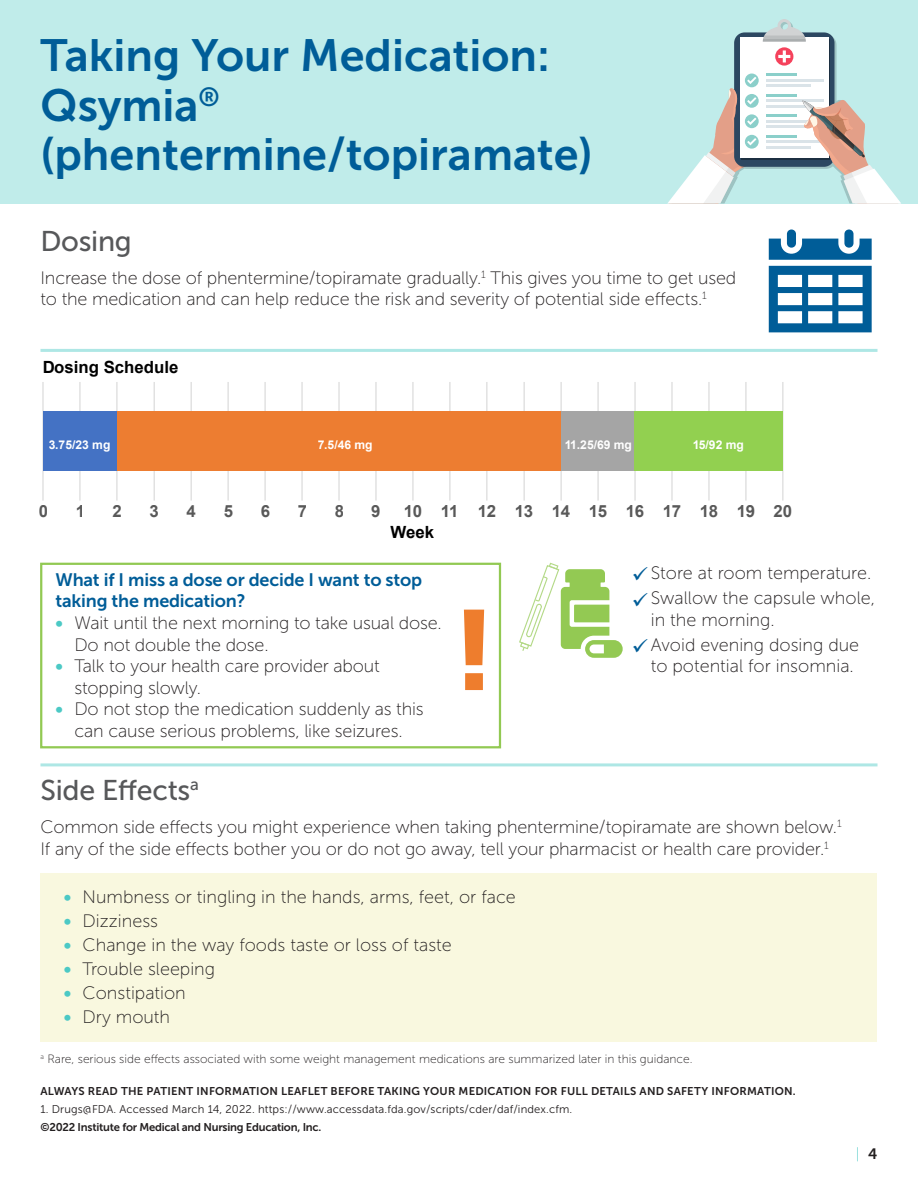
<style>
.page{position:relative;width:918px;height:1188px;background:#fff}
.page>*{position:absolute;margin:0;border:0;box-sizing:border-box;transform-origin:0 0}
.t1{font:112.5px "Museo Sans 900";color:#ee7d2d}
.t2{font:45px/49.5px "Museo Sans 700";color:#005d98}
.t3{font:28.5px "Museo Sans 500";letter-spacing:-.01em;color:#57585a}
.Text_-_no_bullet{font:18px/21.6px "Museo Sans 100";letter-spacing:-.01em;color:#231f20}
.Sub_Head{font:18px/21px "Museo Sans 700";letter-spacing:-.01em;color:#005d98}
.t4{font:700 16.8px "Arial";color:#595959}
.t5{font:700 16.8px "Arial";color:#000}
.t6{font:15px "Museo Sans 100";color:#4cc9c5}
.t7{font:700 12.15px "Arial";color:#fff}
.t8{font:12px "Museo Sans 100";color:#231f20}
.t9{font:11.25px "Museo Sans 700";letter-spacing:.02em;color:#231f20}
.t10{font:11.25px "Museo Sans 300";letter-spacing:.01em;color:#231f20}
.t11{font:11.25px "Museo Sans 700";letter-spacing:-.02em;color:#231f20}
.s1{font-family:"Museo Sans 700";color:#4cc9c5}
.s2{color:#005d98}
.s3{font-family:"Museo Sans 700";color:#231f20}
</style>
<div class="page">
<div style="left:0;top:0;width:918px;height:204px;background:#c0ecea"></div>
<svg style="left:667px;top:19px;width:234px;height:185px"></svg>
<div style="left:40px;top:873px;width:838px;height:169px;background:#f9f8df"></div>
<svg style="left:519px;top:563px;width:104px;height:95px"></svg>
<div style="left:787px;top:229px;width:9px;height:19px;background:#005d98;border-radius:5px"></div>
<svg style="left:769px;top:266px;width:103px;height:66px"></svg>
<div style="left:844px;top:229px;width:10px;height:19px;background:#005d98;border-radius:5px"></div>
<svg style="left:769px;top:239px;width:103px;height:21px"></svg>
<hr style="left:40px;top:349px;width:838px;height:3px;background:#aee7e5">
<hr style="left:40px;top:763px;width:838px;height:3px;background:#aee7e5">
<div style="left:40px;top:563px;width:461px;height:185px;border:2px solid #92c953"></div>
<hr style="left:782px;top:382px;width:1px;height:119px;background:#d9d9d9">
<hr style="left:745px;top:382px;width:2px;height:119px;background:#d9d9d9">
<hr style="left:708px;top:382px;width:2px;height:119px;background:#d9d9d9">
<hr style="left:671px;top:382px;width:2px;height:119px;background:#d9d9d9">
<hr style="left:634px;top:382px;width:2px;height:119px;background:#d9d9d9">
<hr style="left:597px;top:382px;width:2px;height:119px;background:#d9d9d9">
<hr style="left:561px;top:382px;width:1px;height:119px;background:#d9d9d9">
<hr style="left:524px;top:382px;width:1px;height:119px;background:#d9d9d9">
<hr style="left:486px;top:382px;width:1px;height:119px;background:#d9d9d9">
<hr style="left:449px;top:382px;width:1px;height:119px;background:#d9d9d9">
<hr style="left:412px;top:382px;width:2px;height:119px;background:#d9d9d9">
<hr style="left:375px;top:382px;width:2px;height:119px;background:#d9d9d9">
<hr style="left:338px;top:382px;width:2px;height:119px;background:#d9d9d9">
<hr style="left:301px;top:382px;width:2px;height:119px;background:#d9d9d9">
<hr style="left:265px;top:382px;width:1px;height:119px;background:#d9d9d9">
<hr style="left:228px;top:382px;width:1px;height:119px;background:#d9d9d9">
<hr style="left:191px;top:382px;width:1px;height:119px;background:#d9d9d9">
<hr style="left:154px;top:382px;width:1px;height:119px;background:#d9d9d9">
<hr style="left:116px;top:382px;width:1px;height:119px;background:#d9d9d9">
<hr style="left:79px;top:382px;width:2px;height:119px;background:#d9d9d9">
<hr style="left:42px;top:382px;width:2px;height:119px;background:#d9d9d9">
<div style="left:43px;top:412px;width:74px;height:59px;background:#4472c4"></div>
<div style="left:117px;top:412px;width:444px;height:59px;background:#ed7d31"></div>
<div style="left:561px;top:412px;width:74px;height:59px;background:#a5a5a5"></div>
<div style="left:635px;top:412px;width:148px;height:59px;background:#92d050"></div>
<h2 class="t2" style="left:40px;top:31px;width:554px">Taking Your Medication:<br>Qsymia<sup>® </sup>(phentermine/topiramate)</h2>
<p class="t3" style="left:40px;top:225px;width:93px">Dosing</p>
<p class="Text_-_no_bullet" style="left:40px;top:267px;width:697px">Increase the dose of phentermine/topiramate gradually.<sup>1</sup> This gives you time to get used to the medication and can help reduce the risk and severity of potential side effects.<sup>1</sup></p>
<p class="t5" style="left:42px;top:356px;width:138px">Dosing Schedule</p>
<p class="t7" style="left:49px;top:437px;width:63px">3.75/23 mg</p>
<p class="t7" style="left:318px;top:437px;width:57px">7.5/46 mg</p>
<p class="t7" style="left:564px;top:437px;width:69px">11.25/69 mg</p>
<p class="t7" style="left:692px;top:437px;width:53px">15/92 mg</p>
<p class="t4" style="left:38px;top:500px;width:11px">0</p>
<p class="t4" style="left:75px;top:500px;width:11px">1</p>
<p class="t4" style="left:112px;top:500px;width:11px">2</p>
<p class="t4" style="left:149px;top:500px;width:11px">3</p>
<p class="t4" style="left:186px;top:500px;width:11px">4</p>
<p class="t4" style="left:223px;top:500px;width:11px">5</p>
<p class="t4" style="left:260px;top:500px;width:11px">6</p>
<p class="t4" style="left:297px;top:500px;width:11px">7</p>
<p class="t4" style="left:334px;top:500px;width:11px">8</p>
<p class="t4" style="left:371px;top:500px;width:11px">9</p>
<p class="t4" style="left:404px;top:500px;width:390px">10 11 12 13 14 15 16 17 18 19 20</p>
<p class="t5" style="left:391px;top:521px;width:45px">Week</p>
<p class="Sub_Head" style="left:56px;top:570px;width:368px">What if I miss a dose or decide I want to stop taking the medication?</p>
<p class="Text_-_no_bullet" style="left:74px;top:612px;width:369px;text-indent:-19px"><span class="s1">•</span> Wait until the next morning to take usual dose.<br>Do not double the dose.</p>
<p class="Text_-_no_bullet" style="left:74px;top:656px;width:307px;text-indent:-19px"><span class="s1">•</span> Talk to your health care provider about stopping slowly.</p>
<p class="Text_-_no_bullet" style="left:56px;top:699px;width:370px;text-align:center"><span class="s1">•</span> Do not stop the medication suddenly as this can cause serious problems, like seizures.</p>
<p class="t3" style="left:40px;top:774px;width:160px">Side Effects<sup>a</sup></p>
<p class="t1" style="left:453px;top:587px;width:43px">!</p>
<p class="Text_-_no_bullet" style="left:632px;top:562px;width:241px"><span class="s2">✓</span>Store at room temperature.</p>
<p class="Text_-_no_bullet" style="left:651px;top:587px;width:226px;text-indent:-19px"><span class="s2">✓</span>Swallow the capsule whole, in the morning.</p>
<p class="Text_-_no_bullet" style="left:632px;top:634px;width:229px;text-align:right"><span class="s2">✓</span>Avoid evening dosing due to potential for insomnia.</p>
<p class="Text_-_no_bullet" style="left:40px;top:817px;width:803px">Common side effects you might experience when taking phentermine/topiramate are shown below.<sup>1<br></sup>If any of the side effects bother you or do not go away, tell your pharmacist or health care provider.<sup>1</sup></p>
<p class="Text_-_no_bullet" style="left:64px;top:886px;width:454px"><span class="s1">•</span> Numbness or tingling in the hands, arms, feet, or face</p>
<p class="Text_-_no_bullet" style="left:64px;top:910px;width:96px"><span class="s1">•</span> Dizziness</p>
<p class="Text_-_no_bullet" style="left:64px;top:934px;width:390px"><span class="s1">•</span> Change in the way foods taste or loss of taste</p>
<p class="Text_-_no_bullet" style="left:64px;top:958px;width:153px"><span class="s1">•</span> Trouble sleeping</p>
<p class="Text_-_no_bullet" style="left:64px;top:982px;width:124px"><span class="s1">•</span> Constipation</p>
<p class="Text_-_no_bullet" style="left:64px;top:1006px;width:108px"><span class="s1">•</span> Dry mouth</p>
<p class="t8" style="left:40px;top:1053px;width:654px"><sup>a</sup> Rare, serious side effects associated with some weight management medications are summarized later in this guidance.</p>
<p class="t9" style="left:40px;top:1085px;width:757px">ALWAYS READ THE PATIENT INFORMATION LEAFLET BEFORE TAKING YOUR MEDICATION FOR FULL DETAILS AND SAFETY INFORMATION.</p>
<p class="t10" style="left:40px;top:1103px;width:533px">1. Drugs@FDA. Accessed March 14, 2022. https://www.accessdata.fda.gov/scripts/cder/daf/index.cfm.</p>
<p class="t11" style="left:40px;top:1121px;width:282px">©2022 Institute for Medical and Nursing Education, Inc.</p>
<p class="t6" style="left:856px;top:1146px;width:23px">| <span class="s3">4</span></p>
</div>
